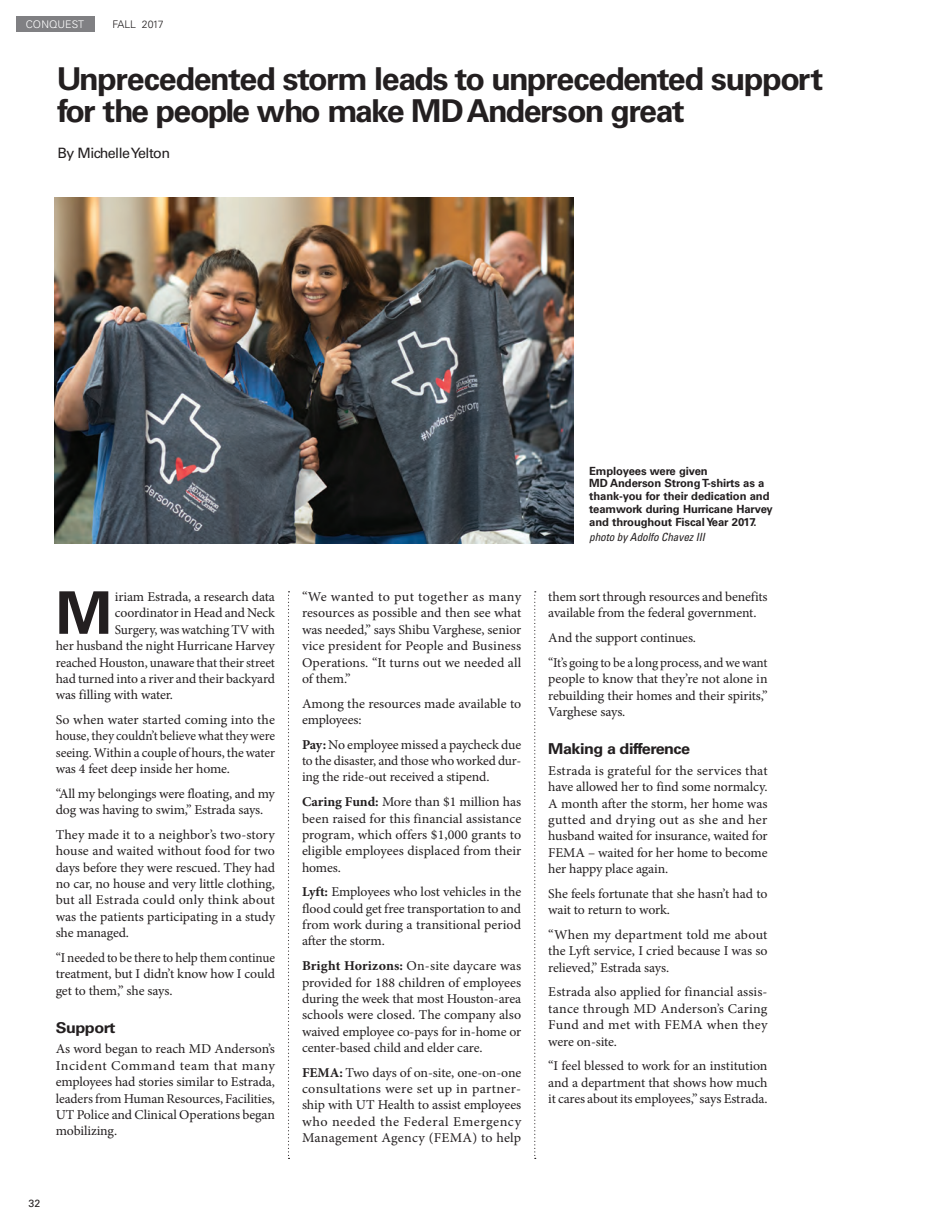
<style>
.page{position:relative;width:946px;height:1229px;background:#fff}
.page>*{position:absolute;margin:0;border:0;box-sizing:border-box;transform-origin:0 0}
.BODY_serif_Spaced{font:700 58.8px "Univers LT Std";color:#231f20}
.HEADERS_Sans{font:700 31.5px/31.5px "Univers LT Std";letter-spacing:-.05em;color:#231f20}
.SUBHEADS_NoCaps{font:700 15px "Univers LT Std";letter-spacing:-.03em;color:#231f20;scale:1.08 1}
.BYLINES{font:14.25px "Univers LT Std";letter-spacing:-.04em;color:#231f20}
.BODY_serif_Spaced-2{font:13.5px/16.4px "Minion Pro";letter-spacing:-.01em;color:#231f20;text-align:justify}
.BODY_serif_Spaced-3{font:13.5px/16.4px "Minion Pro";letter-spacing:-.01em;color:#231f20;text-align:justify;scale:1.05 1}
.BODY_serif_Spaced-4{font:13.5px/16.4px "Minion Pro";letter-spacing:-.01em;color:#231f20;text-align:justify;scale:1.04 1}
.CUTLINES_sans{font:700 11.25px/12.8px "Univers LT Std";letter-spacing:-.01em;color:#231f20}
.CUTLINES_sans-2{font:italic condensed 11.25px "Univers LT Std";letter-spacing:-.01em;color:#231f20}
.t1{font:300 10.5px "Univers LT Std";letter-spacing:.01em;color:#fff}
.t2{font:300 10.5px "Univers LT Std";letter-spacing:-.035em;color:#231f20}
.t3{font:10.5px "Univers LT Std";color:#231f20}
.s1{font-weight:700}
</style>
<div class="page">
<img style="left:55px;top:197px;width:518px;height:346px">
<svg style="left:288px;top:591px;width:1px;height:568px"></svg>
<svg style="left:534px;top:591px;width:1px;height:568px"></svg>
<div style="left:16px;top:16px;width:79px;height:16px;background:#808083"></div>
<p class="t1" style="left:26px;top:18px;width:60px">CONQUEST</p>
<p class="t2" style="left:112px;top:18px;width:53px">FALL 2017</p>
<p class="HEADERS_Sans" style="left:57px;top:64px;width:767px">Unprecedented storm leads to unprecedented support for the people who make MD Anderson great</p>
<p class="BYLINES" style="left:58px;top:145px;width:114px">By Michelle Yelton</p>
<p class="BODY_serif_Spaced" style="left:56px;top:578px;width:58px">M</p>
<p class="BODY_serif_Spaced-2" style="left:115px;top:588px;width:161px">iriam Estrada, a research data</p>
<p class="BODY_serif_Spaced-2" style="left:115px;top:605px;width:162px">coordinator in Head and Neck</p>
<p class="BODY_serif_Spaced-2" style="left:115px;top:621px;width:162px">Surgery, was watching TV with</p>
<p class="BODY_serif_Spaced-2" style="left:56px;top:638px;width:221px">her husband the night Hurricane Harvey</p>
<p class="BODY_serif_Spaced-2" style="left:56px;top:654px;width:221px">reached Houston, unaware that their street</p>
<p class="BODY_serif_Spaced-2" style="left:56px;top:670px;width:221px">had turned into a river and their backyard</p>
<p class="BODY_serif_Spaced-2" style="left:56px;top:687px;width:119px">was filling with water.</p>
<p class="BODY_serif_Spaced-2" style="left:56px;top:711px;width:221px">So when water started coming into the house, they couldn’t believe what they were seeing. Within a couple of hours, the water was 4 feet deep inside her home.</p>
<p class="BODY_serif_Spaced-2" style="left:56px;top:785px;width:221px">“All my belongings were floating, and my dog was having to swim,” Estrada says.</p>
<p class="BODY_serif_Spaced-2" style="left:56px;top:826px;width:221px">They made it to a neighbor’s two-story house and waited without food for two days before they were rescued. They had no car, no house and very little clothing, but all Estrada could only think about was the patients participating in a study she managed.</p>
<p class="BODY_serif_Spaced-2" style="left:56px;top:949px;width:221px">“I needed to be there to help them continue treatment, but I didn’t know how I could get to them,” she says.</p>
<p class="SUBHEADS_NoCaps" style="left:56px;top:1019px;width:57px">Support</p>
<p class="BODY_serif_Spaced-2" style="left:56px;top:1041px;width:221px">As word began to reach MD Anderson’s Incident Command team that many employees had stories similar to Estrada, leaders from Human Resources, Facilities, UT Police and Clinical Operations began mobilizing.</p>
<p class="t3" style="left:29px;top:1197px;width:13px">32</p>
<p class="BODY_serif_Spaced-3" style="left:302px;top:588px;width:210px">“We wanted to put together as many resources as possible and then see what was needed,” says Shibu Varghese, senior vice president for People and Business Operations. “It turns out we needed all of them.”</p>
<p class="BODY_serif_Spaced-2" style="left:302px;top:695px;width:221px">Among the resources made available to employees:</p>
<p class="BODY_serif_Spaced-2" style="left:302px;top:736px;width:221px"><span class="s1">Pay:</span> No employee missed a paycheck due to the disaster, and those who worked dur&shy;ing the ride-out received a stipend.</p>
<p class="BODY_serif_Spaced-2" style="left:302px;top:794px;width:221px"><span class="s1">Caring Fund:</span> More than $1 million has been raised for this financial assistance program, which offers $1,000 grants to eligible employees displaced from their homes.</p>
<p class="BODY_serif_Spaced-2" style="left:302px;top:884px;width:221px"><span class="s1">Lyft:</span> Employees who lost vehicles in the flood could get free transportation to and from work during a transitional period after the storm.</p>
<p class="BODY_serif_Spaced-2" style="left:302px;top:957px;width:221px"><span class="s1">Bright Horizons:</span> On-site daycare was provided for 188 children of employees during the week that most Houston-area schools were closed. The company also waived employee co-pays for in-home or center-based child and elder care.</p>
<p class="BODY_serif_Spaced-2" style="left:302px;top:1064px;width:221px"><span class="s1">FEMA:</span> Two days of on-site, one-on-one consultations were set up in partner&shy;ship with UT Health to assist employees who needed the Federal Emergency Management Agency (FEMA) to help</p>
<p class="CUTLINES_sans" style="left:589px;top:464px;width:185px">Employees were given<br>MD Anderson Strong T-shirts as a thank-you for their dedication and teamwork during Hurricane Harvey and throughout Fiscal Year 2017.</p>
<p class="CUTLINES_sans-2" style="left:589px;top:530px;width:117px">photo by Adolfo Chavez III</p>
<p class="BODY_serif_Spaced-2" style="left:548px;top:588px;width:221px">them sort through resources and benefits available from the federal government.</p>
<p class="BODY_serif_Spaced-2" style="left:548px;top:630px;width:149px">And the support continues.</p>
<p class="BODY_serif_Spaced-2" style="left:548px;top:654px;width:221px">“It’s going to be a long process, and we want people to know that they’re not alone in rebuilding their homes and their spirits,” Varghese says.</p>
<p class="SUBHEADS_NoCaps" style="left:548px;top:740px;width:133px">Making a difference</p>
<p class="BODY_serif_Spaced-2" style="left:548px;top:762px;width:221px">Estrada is grateful for the services that have allowed her to find some normalcy.<br>A month after the storm, her home was gutted and drying out as she and her husband waited for insurance, waited for FEMA – waited for her home to become her happy place again.</p>
<p class="BODY_serif_Spaced-2" style="left:548px;top:885px;width:221px">She feels fortunate that she hasn’t had to wait to return to work.</p>
<p class="BODY_serif_Spaced-4" style="left:548px;top:926px;width:212px">“When my department told me about the Lyft service, I cried because I was so relieved,” Estrada says.</p>
<p class="BODY_serif_Spaced-2" style="left:548px;top:984px;width:221px">Estrada also applied for financial assis&shy;tance through MD Anderson’s Caring Fund and met with FEMA when they were on-site.</p>
<p class="BODY_serif_Spaced-2" style="left:548px;top:1058px;width:221px">“I feel blessed to work for an institution and a department that shows how much it cares about its employees,” says Estrada.</p>
</div>
